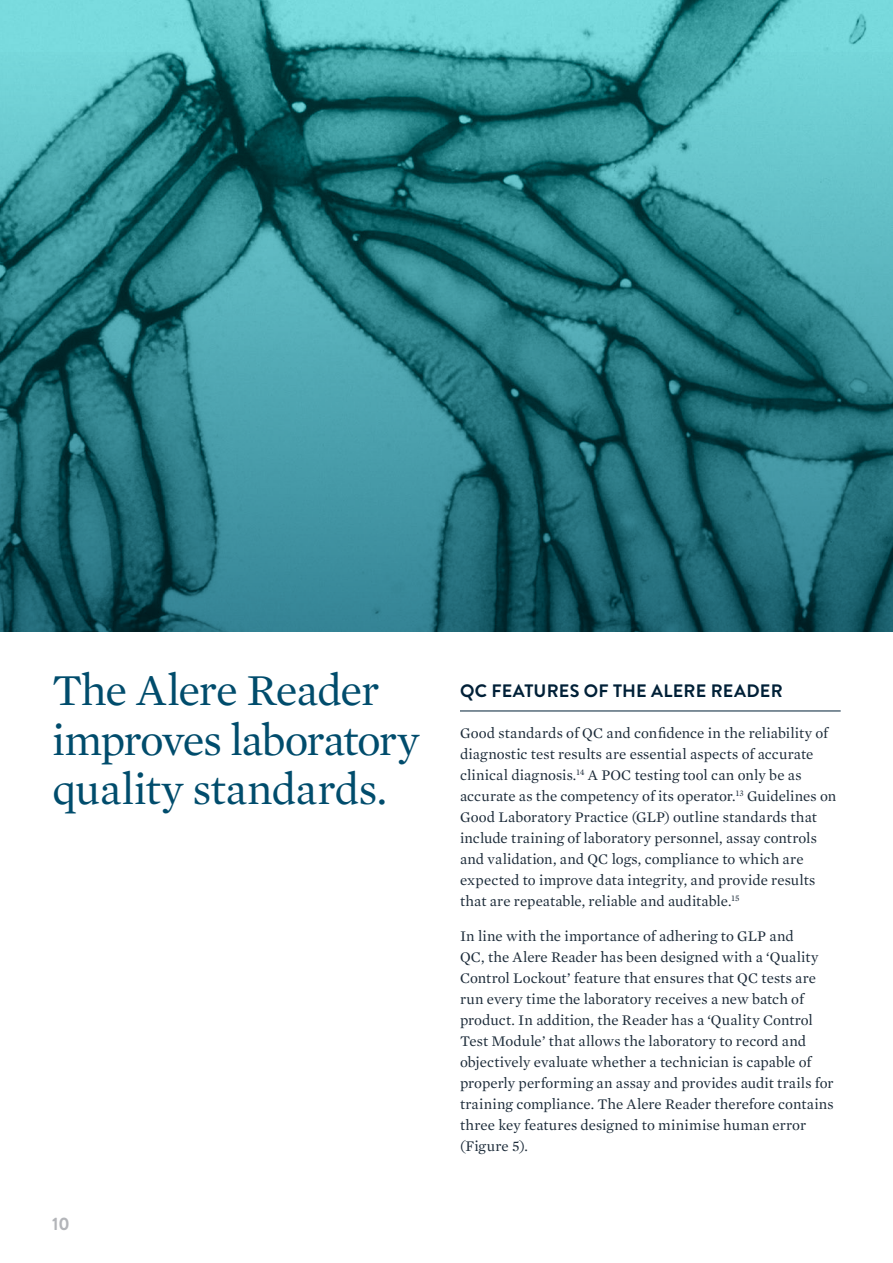
<style>
.page{position:relative;width:893px;height:1263px;background:#fff}
.page>*{position:absolute;margin:0;border:0;box-sizing:border-box;transform-origin:0 0}
.t1{font:45px/49.5px "Mercury Text G1";letter-spacing:-.03em;color:#004c6c}
.t2{font:700 18px "Brandon Grotesque";letter-spacing:.015em;color:#002037}
.t3{font:700 18px "Brandon Grotesque";color:#b3b5b9}
.t4{font:15px/21px "Mercury Text G1";color:#1c2b39}
</style>
<div class="page">
<svg style="left:0;top:0;width:893px;height:52px;background:#66c8cb"></svg>
<svg style="left:0;top:52px;width:893px;height:579px;background:#2e7f87"></svg>
<hr style="left:460px;top:711px;width:381px;height:1px;background:#002037">
<h1 class="t1" style="left:52px;top:663px;width:369px">The Alere Reader improves laboratory quality standards.</h1>
<p class="t3" style="left:52px;top:1211px;width:19px">10</p>
<p class="t2" style="left:460px;top:678px;width:324px">QC FEATURES OF THE ALERE READER</p>
<p class="t4" style="left:460px;top:722px;width:378px">Good standards of QC and confidence in the reliability of diagnostic test results are essential aspects of accurate clinical diagnosis.<sup>14</sup> A POC testing tool can only be as accurate as the competency of its operator.<sup>13</sup> Guidelines on Good Laboratory Practice (GLP) outline standards that include training of laboratory personnel, assay controls and validation, and QC logs, compliance to which are expected to improve data integrity, and provide results that are repeatable, reliable and auditable.<sup>15</sup></p>
<p class="t4" style="left:460px;top:924px;width:375px">In line with the importance of adhering to GLP and<br>QC, the Alere Reader has been designed with a ‘Quality Control Lockout’ feature that ensures that QC tests are run every time the laboratory receives a new batch of product. In addition, the Reader has a ‘Quality Control Test Module’ that allows the laboratory to record and objectively evaluate whether a technician is capable of properly performing an assay and provides audit trails for training compliance. The Alere Reader therefore contains three key features designed to minimise human error (Figure 5).</p>
</div>
